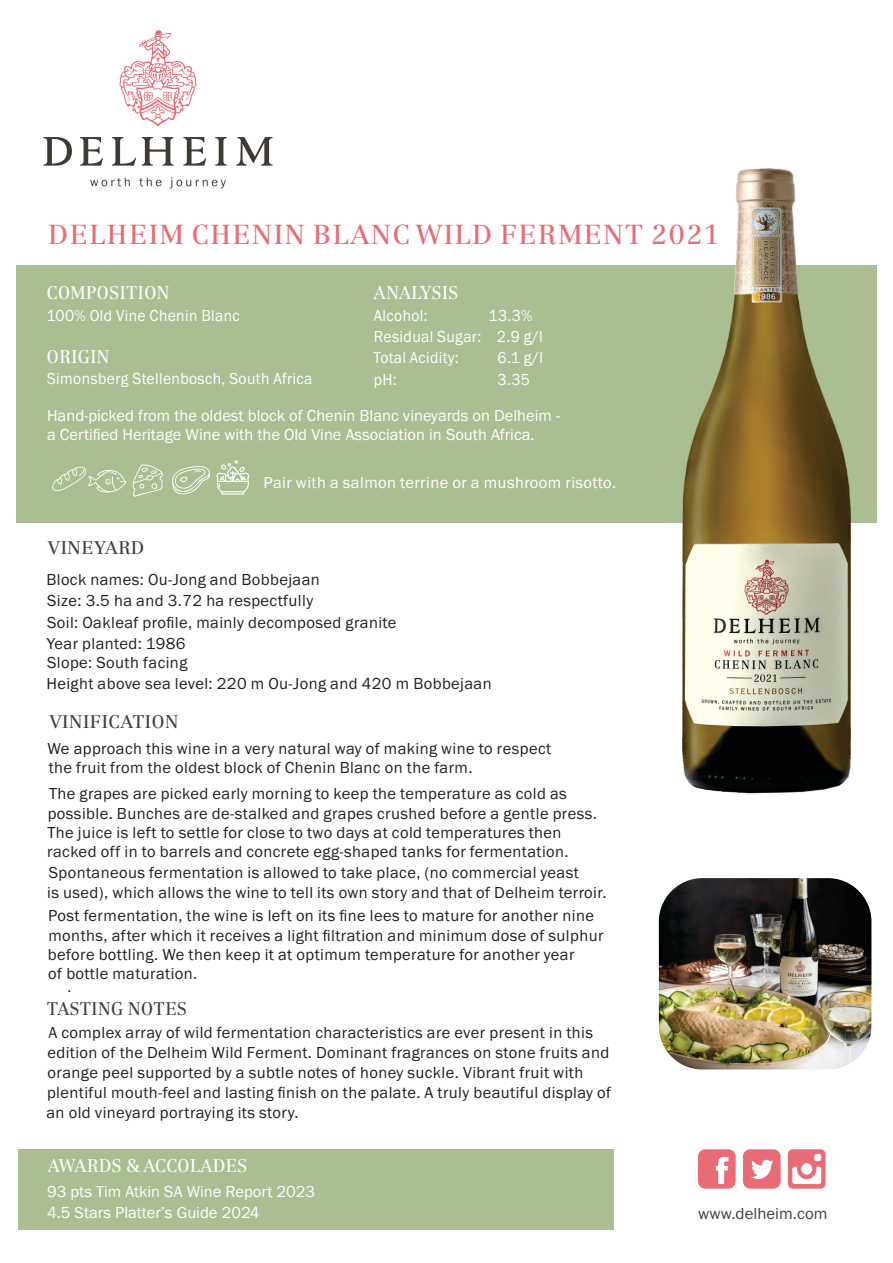
<style>
.page{position:relative;width:893px;height:1263px;background:#fff}
.page>*{position:absolute;margin:0;border:0;box-sizing:border-box;transform-origin:0 0}
.t1{font:27px "Centennial LT Std";letter-spacing:.06em;color:#e86c75}
.t2{font:18px "Centennial LT Std";letter-spacing:.03em;color:#fff;scale:.94 1}
.t3{font:18px "Centennial LT Std";letter-spacing:.03em;color:#404041}
.t4{font:18px "Centennial LT Std";letter-spacing:.03em;color:#fdfeff;scale:.94 1}
.t5{font:18px "Centennial LT Std";letter-spacing:.03em;color:#404041;scale:.94 1}
.t6{font:16.5px/20.9px "Franklin Gothic";letter-spacing:.025em;color:#231f20}
.t7{font:16.5px/18.8px "Franklin Gothic";color:#fff}
.t8{font:16.5px/21.1px "Franklin Gothic";letter-spacing:.025em;color:#fff;scale:.94 1}
.t9{font:16.5px "Franklin Gothic";letter-spacing:.025em;color:#fff}
.t10{font:16.5px "Franklin Gothic";color:#fff;scale:.94 1}
.t11{font:16.5px "Franklin Gothic";color:#404041}
.t12{font:15.75px "Franklin Gothic";color:#231f20}
</style>
<div class="page">
<svg style="left:90px;top:178px;width:40px;height:8px"></svg>
<svg style="left:139px;top:178px;width:23px;height:8px"></svg>
<svg style="left:170px;top:178px;width:56px;height:10px"></svg>
<svg style="left:119px;top:30px;width:78px;height:96px"></svg>
<svg style="left:43px;top:137px;width:230px;height:29px"></svg>
<div style="left:16px;top:265px;width:861px;height:258px;background:#abbe92"></div>
<img style="left:659px;top:878px;width:212px;height:191px;border-radius:43px">
<svg style="left:172px;top:466px;width:38px;height:29px"></svg>
<svg style="left:52px;top:464px;width:111px;height:33px"></svg>
<svg style="left:216px;top:460px;width:33px;height:35px"></svg>
<img style="left:682px;top:168px;width:169px;height:626px">
<div style="left:19px;top:1149px;width:595px;height:80px;background:#abbe92"></div>
<svg style="left:743px;top:1149px;width:38px;height:39px"></svg>
<svg style="left:698px;top:1149px;width:38px;height:39px"></svg>
<svg style="left:788px;top:1149px;width:38px;height:39px"></svg>
<h1 class="t1" style="left:49px;top:224px;width:673px">DELHEIM CHENIN BLANC WILD FERMENT 2021</h1>
<p class="t2" style="left:47px;top:286px;width:132px">COMPOSITION</p>
<p class="t8" style="left:47px;top:306px;width:207px">100% Old Vine Chenin Blanc</p>
<p class="t2" style="left:47px;top:349px;width:68px">ORIGIN</p>
<p class="t8" style="left:47px;top:369px;width:284px">Simonsberg Stellenbosch, South Africa</p>
<p class="t2" style="left:374px;top:286px;width:91px">ANALYSIS</p>
<p class="t8" style="left:373px;top:306px;width:182px">Alcohol:<br>Residual Sugar: 2.9 g/l<br>Total Acidity:</p>
<p class="t10" style="left:489px;top:309px;width:48px">13.3%</p>
<p class="t10" style="left:498px;top:351px;width:50px">6.1 g/l</p>
<p class="t10" style="left:374px;top:374px;width:26px">pH:</p>
<p class="t10" style="left:498px;top:373px;width:36px">3.35</p>
<p class="t7" style="left:47px;top:407px;width:515px">Hand-picked from the oldest block of Chenin Blanc vineyards on Delheim - a Certified Heritage Wine with the Old Vine Association in South Africa.</p>
<p class="t3" style="left:48px;top:541px;width:98px">VINEYARD</p>
<p class="t9" style="left:263px;top:476px;width:354px">Pair with a salmon terrine or a mushroom risotto.</p>
<p class="t6" style="left:46px;top:570px;width:351px">Block names: Ou-Jong and Bobbejaan<br>Size: 3.5 ha and 3.72 ha respectfully<br>Soil: Oakleaf profile, mainly decomposed granite<br>Year planted: 1986<br>Slope: South facing</p>
<p class="t6" style="left:46px;top:675px;width:447px">Height above sea level: 220 m Ou-Jong and 420 m Bobbejaan</p>
<p class="t3" style="left:49px;top:715px;width:130px">VINIFICATION</p>
<p class="t6" style="left:48px;top:740px;width:505px;line-height:19.2px">We approach this wine in a very natural way of making wine to respect the fruit from the oldest block of Chenin Blanc on the farm.</p>
<p class="t6" style="left:47px;top:786px;width:551px;line-height:19px">The grapes are picked early morning to keep the temperature as cold as possible. Bunches are de-stalked and grapes crushed before a gentle press.<br>The juice is left to settle for close to two days at cold temperatures then racked off in to barrels and concrete egg-shaped tanks for fermentation.</p>
<p class="t6" style="left:47px;top:864px;width:561px;line-height:20.1px">Spontaneous fermentation is allowed to take place, (no commercial yeast<br>is used), which allows the wine to tell its own story and that of Delheim terroir.</p>
<p class="t6" style="left:48px;top:907px;width:557px;line-height:19.4px">Post fermentation, the wine is left on its fine lees to mature for another nine months, after which it receives a light filtration and minimum dose of sulphur before bottling. We then keep it at optimum temperature for another year<br>of bottle maturation.</p>
<p class="t12" style="left:68px;top:980px;width:5px">.</p>
<p class="t5" style="left:47px;top:1001px;width:151px">TASTING NOTES</p>
<p class="t6" style="left:47px;top:1024px;width:566px;line-height:20px">A complex array of wild fermentation characteristics are ever present in this edition of the Delheim Wild Ferment. Dominant fragrances on stone fruits and orange peel supported by a subtle notes of honey suckle. Vibrant fruit with plentiful mouth-feel and lasting finish on the palate. A truly beautiful display of</p>
<p class="t6" style="left:47px;top:1103px;width:253px">an old vineyard portraying its story.</p>
<p class="t4" style="left:48px;top:1158px;width:214px">AWARDS &amp; ACCOLADES</p>
<p class="t7" style="left:47px;top:1182px;width:270px;line-height:20.5px">93 pts Tim Atkin SA Wine Report 2023<br>4.5 Stars Platter’s Guide 2024</p>
<p class="t11" style="left:698px;top:1207px;width:131px">www.delheim.com</p>
</div>
